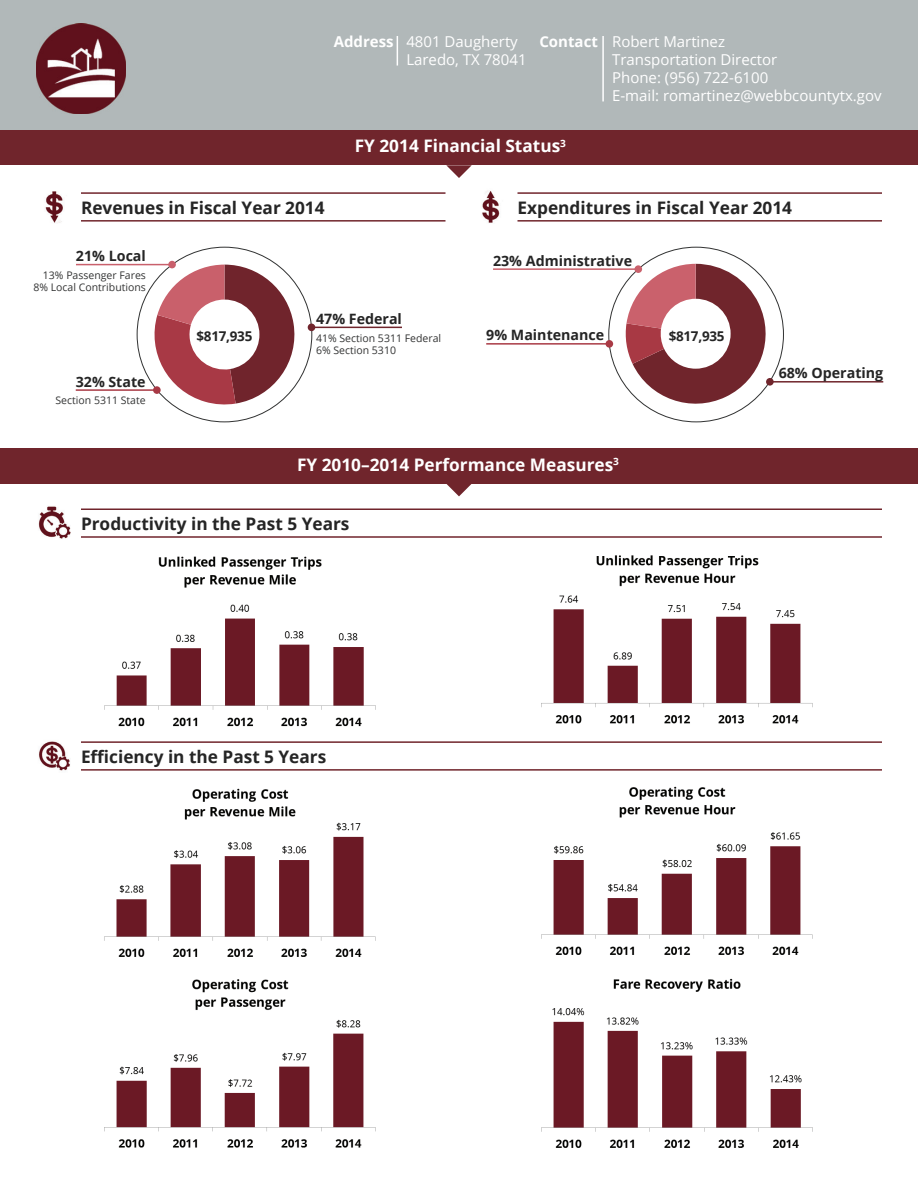
<style>
.page{position:relative;width:918px;height:1188px;background:#fff}
.page>*{position:absolute;margin:0;border:0;box-sizing:border-box;transform-origin:0 0}
.t1{font:700 17.25px "Open Sans";color:#252525}
.t2{font:700 17.25px "Open Sans";color:#fff}
.t3{font:15px/18px "Open Sans";color:#fff}
.t4{font:700 15px "Open Sans";color:#fff}
.t5{font:700 14.25px "Open Sans";color:#252525}
.t6{font:700 13.5px "Open Sans";letter-spacing:-.02em;color:#252525}
.t7{font:10.5px/12.6px "Open Sans";color:#333434}
.s1{font-weight:700}
</style>
<div class="page">
<div style="left:0;top:129px;width:918px;height:36px;background:#70252c"></div>
<svg style="left:446px;top:165px;width:26px;height:13px"></svg>
<div style="left:0;top:448px;width:918px;height:36px;background:#70252c"></div>
<svg style="left:446px;top:484px;width:26px;height:12px"></svg>
<div style="left:0;top:0;width:918px;height:129px;background:#b1b8b9"></div>
<hr style="left:81px;top:192px;width:365px;height:2px;background:#70252c">
<hr style="left:81px;top:220px;width:365px;height:2px;background:#70252c">
<hr style="left:81px;top:741px;width:801px;height:2px;background:#70252c">
<hr style="left:81px;top:769px;width:801px;height:2px;background:#70252c">
<hr style="left:518px;top:192px;width:364px;height:2px;background:#70252c">
<hr style="left:518px;top:220px;width:364px;height:2px;background:#70252c">
<hr style="left:81px;top:508px;width:801px;height:2px;background:#70252c">
<hr style="left:81px;top:536px;width:801px;height:2px;background:#70252c">
<img style="left:104px;top:556px;width:272px;height:171px">
<img style="left:541px;top:555px;width:272px;height:169px">
<img style="left:104px;top:788px;width:272px;height:169px">
<img style="left:541px;top:786px;width:272px;height:169px">
<img style="left:104px;top:979px;width:272px;height:169px">
<img style="left:541px;top:978px;width:272px;height:170px">
<hr style="left:397px;top:36px;width:1px;height:30px;background:#fff">
<hr style="left:602px;top:36px;width:2px;height:65px;background:#fff">
<hr style="left:312px;top:327px;width:90px;height:1px;background:#70252c">
<hr style="left:76px;top:264px;width:96px;height:1px;background:#c9606c">
<hr style="left:770px;top:381px;width:113px;height:2px;background:#70252c">
<hr style="left:486px;top:343px;width:123px;height:2px;background:#a93a45">
<hr style="left:493px;top:268px;width:145px;height:2px;background:#ca616c">
<div style="left:606px;top:340px;width:7px;height:8px;background:#a93a45;border-radius:50%"></div>
<hr style="left:76px;top:389px;width:81px;height:2px;background:#a93a45">
<div style="left:168px;top:261px;width:8px;height:7px;background:#c9606c;border-radius:50%"></div>
<div style="left:308px;top:324px;width:7px;height:7px;background:#70252c;border-radius:50%"></div>
<svg style="left:624px;top:264px;width:151px;height:149px"></svg>
<svg style="left:147px;top:265px;width:153px;height:140px"></svg>
<img style="left:36px;top:24px;width:90px;height:90px">
<img style="left:45px;top:191px;width:18px;height:32px">
<img style="left:38px;top:506px;width:33px;height:33px">
<img style="left:39px;top:741px;width:31px;height:30px">
<img style="left:482px;top:190px;width:18px;height:33px">
<p class="t3" style="left:334px;top:33px;width:186px"><span class="s1">Address</span> 4801 Daugherty</p>
<p class="t4" style="left:539px;top:31px;width:60px">Contact</p>
<p class="t3" style="left:406px;top:51px;width:122px">Laredo, TX 78041</p>
<p class="t2" style="left:355px;top:134px;width:213px">FY 2014 Financial Status<sup>3</sup></p>
<p class="t3" style="left:612px;top:33px;width:271px">Robert Martinez<br>Transportation Director<br>Phone: (956) 722-6100<br>E-mail: romartinez@webbcountytx.gov</p>
<p class="t1" style="left:81px;top:195px;width:245px">Revenues in Fiscal Year 2014</p>
<p class="t1" style="left:517px;top:195px;width:276px">Expenditures in Fiscal Year 2014</p>
<p class="t5" style="left:76px;top:246px;width:71px">21% Local</p>
<p class="t7" style="left:33px;top:268px;width:114px;text-align:right">13% Passenger Fares<br>8% Local Contributions</p>
<p class="t5" style="left:76px;top:371px;width:71px">32% State</p>
<p class="t7" style="left:56px;top:394px;width:92px">Section 5311 State</p>
<p class="t5" style="left:316px;top:309px;width:87px">47% Federal</p>
<p class="t5" style="left:493px;top:250px;width:141px">23% Administrative</p>
<p class="t5" style="left:486px;top:325px;width:120px">9% Maintenance</p>
<p class="t6" style="left:196px;top:327px;width:57px">$817,935</p>
<p class="t6" style="left:669px;top:327px;width:57px">$817,935</p>
<p class="t7" style="left:316px;top:331px;width:127px">41% Section 5311 Federal<br>6% Section 5310</p>
<p class="t2" style="left:297px;top:452px;width:324px">FY 2010–2014 Performance Measures<sup>3</sup></p>
<p class="t1" style="left:81px;top:511px;width:270px">Productivity in the Past 5 Years</p>
<p class="t5" style="left:779px;top:363px;width:106px">68% Operating</p>
<p class="t1" style="left:81px;top:744px;width:247px">Efficiency in the Past 5 Years</p>
</div>
